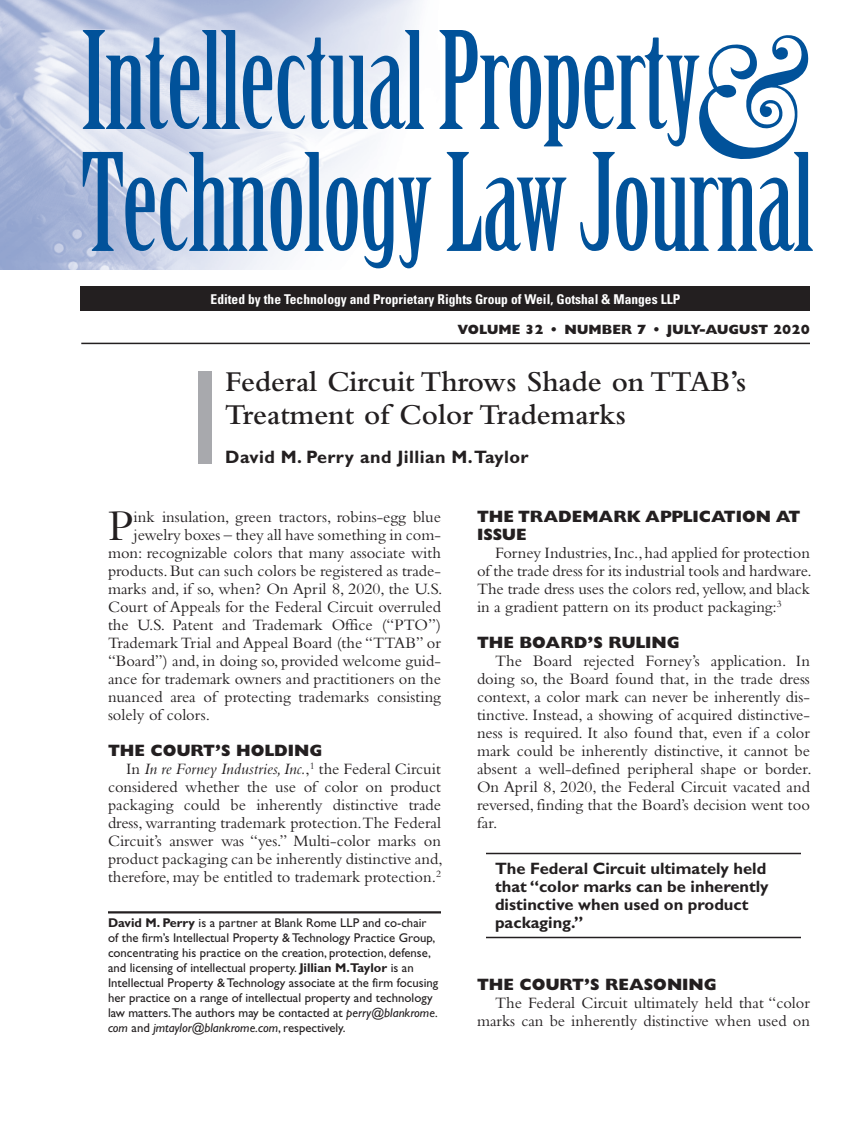
<style>
.page{position:relative;width:864px;height:1134px;background:#fff}
.page>*{position:absolute;margin:0;border:0;box-sizing:border-box;transform-origin:0 0}
.t1{font:132px/121.9px "Birch Std";letter-spacing:-.01em;color:#01529a}
.Textdrop{font:45.45px "Bembo Std";color:#231f20}
.Article_Title{font:600 30px/33px "Bembo Std";color:#231f20}
.Authors{font:700 18px "Gill Sans Std";letter-spacing:.025em;color:#231f20}
.Text{font:16.5px/18px "Bembo Std";color:#231f20;text-align:justify}
.Textdrop-2{font:16.5px "Bembo Std";color:#231f20}
.journal{font:700 16.5px/18px "Gill Sans Std";color:#231f20}
.HeadA{font:800 16.5px/18px "Gill Sans Std";color:#231f20}
.t2{font:700 condensed 13.5px "Univers LT Std";color:#fff}
.t3{font:800 13.5px "Gill Sans Std";letter-spacing:.01em;color:#231f20}
.Author_Bio{font:12.75px/15px "Gill Sans Std";color:#231f20}
.s1{font-style:italic}
.s2{font-weight:700}
</style>
<div class="page">
<img style="left:0;top:0;width:420px;height:269px">
<div style="left:81px;top:286px;width:729px;height:25px;background:#231f20"></div>
<hr style="left:81px;top:343px;width:729px;height:1px;background:#231f20">
<div style="left:198px;top:371px;width:14px;height:63px;background:#a8a9ad"></div>
<div style="left:198px;top:432px;width:14px;height:31px;background:#a8a9ad"></div>
<hr style="left:486px;top:853px;width:315px;height:1px;background:#231f20">
<hr style="left:486px;top:937px;width:315px;height:1px;background:#231f20">
<hr style="left:108px;top:911px;width:333px;height:3px;background:#231f20">
<h1 class="t1" style="left:81px;top:23px;width:734px">Intellectual Property<br>Technology Law Journal</h1>
<p class="t2" style="left:211px;top:290px;width:471px">Edited by the Technology and Proprietary Rights Group of Weil, Gotshal &amp; Manges LLP</p>
<p class="t3" style="left:457px;top:321px;width:354px">VOLUME 32 • NUMBER 7 • JULY-AUGUST 2020</p>
<p class="Article_Title" style="left:225px;top:366px;width:523px">Federal Circuit Throws Shade on TTAB’s<br>Treatment of Color Trademarks</p>
<p class="Authors" style="left:225px;top:447px;width:305px">David M. Perry and Jillian M. Taylor</p>
<p class="Textdrop" style="left:108px;top:499px;width:27px">P</p>
<p class="Textdrop-2" style="left:134px;top:507px;width:309px">ink insulation, green tractors, robins-egg blue</p>
<p class="Textdrop-2" style="left:134px;top:525px;width:309px">jewelry boxes – they all have something in com-</p>
<p class="Textdrop-2" style="left:108px;top:543px;width:335px">mon: recognizable colors that many associate with</p>
<p class="Textdrop-2" style="left:108px;top:561px;width:334px">products. But can such colors be registered as trade-</p>
<p class="Textdrop-2" style="left:108px;top:579px;width:336px">marks and, if so, when? On April 8, 2020, the U.S.</p>
<p class="Textdrop-2" style="left:108px;top:597px;width:335px">Court of Appeals for the Federal Circuit overruled</p>
<p class="Textdrop-2" style="left:108px;top:615px;width:334px">the U.S. Patent and Trademark Office (“PTO”)</p>
<p class="Textdrop-2" style="left:108px;top:633px;width:334px">Trademark Trial and Appeal Board (the “TTAB” or</p>
<p class="Textdrop-2" style="left:108px;top:651px;width:334px">“Board”) and, in doing so, provided welcome guid-</p>
<p class="Textdrop-2" style="left:108px;top:669px;width:335px">ance for trademark owners and practitioners on the</p>
<p class="Textdrop-2" style="left:108px;top:687px;width:335px">nuanced area of protecting trademarks consisting</p>
<p class="Textdrop-2" style="left:108px;top:705px;width:104px">solely of colors.</p>
<p class="HeadA" style="left:108px;top:741px;width:216px">THE COURT’S HOLDING</p>
<p class="Text" style="left:108px;top:760px;width:336px;text-indent:18px">In <span class="s1">In re Forney Industries, Inc.</span>,<sup>1</sup> the Federal Circuit considered whether the use of color on product packaging could be inherently distinctive trade dress, warranting trademark protection.The Federal Circuit’s answer was “yes.” Multi-color marks on product packaging can be inherently distinctive and, therefore, may be entitled to trademark protection.<sup>2</sup></p>
<p class="Author_Bio" style="left:108px;top:915px;width:332px"><span class="s2">David M. Perry</span> is a partner at Blank Rome LLP and co-chair of the firm’s Intellectual Property &amp; Technology Practice Group, concentrating his practice on the creation, protection, defense, and licensing of intellectual property. <span class="s2">Jillian M.Taylor</span> is an Intellectual Property &amp; Technology associate at the firm focusing her practice on a range of intellectual property and technology law matters.The authors may be contacted at <span class="s1">perry@blankrome. com</span> and <span class="s1">jmtaylor@blankrome.com</span>, respectively.</p>
<p class="HeadA" style="left:477px;top:507px;width:325px">THE TRADEMARK APPLICATION AT<br>ISSUE</p>
<p class="Text" style="left:477px;top:544px;width:336px;text-indent:18px">Forney Industries, Inc., had applied for protection of the trade dress for its industrial tools and hardware.<br>The trade dress uses the colors red, yellow, and black in a gradient pattern on its product packaging:<sup>3</sup></p>
<p class="HeadA" style="left:477px;top:633px;width:204px">THE BOARD’S RULING</p>
<p class="Text" style="left:477px;top:652px;width:336px;text-indent:18px">The Board rejected Forney’s application. In doing so, the Board found that, in the trade dress context, a color mark can never be inherently dis&shy;tinctive. Instead, a showing of acquired distinctive&shy;ness is required. It also found that, even if a color mark could be inherently distinctive, it cannot be absent a well-defined peripheral shape or border.<br>On April 8, 2020, the Federal Circuit vacated and reversed, finding that the Board’s decision went too far.</p>
<p class="journal" style="left:495px;top:859px;width:275px">The Federal Circuit ultimately held that “color marks can be inherently distinctive when used on product packaging.”</p>
<p class="HeadA" style="left:477px;top:975px;width:241px">THE COURT’S REASONING</p>
<p class="Text" style="left:477px;top:994px;width:335px;text-align:right">The Federal Circuit ultimately held that “color marks can be inherently distinctive when used on</p>
</div>
